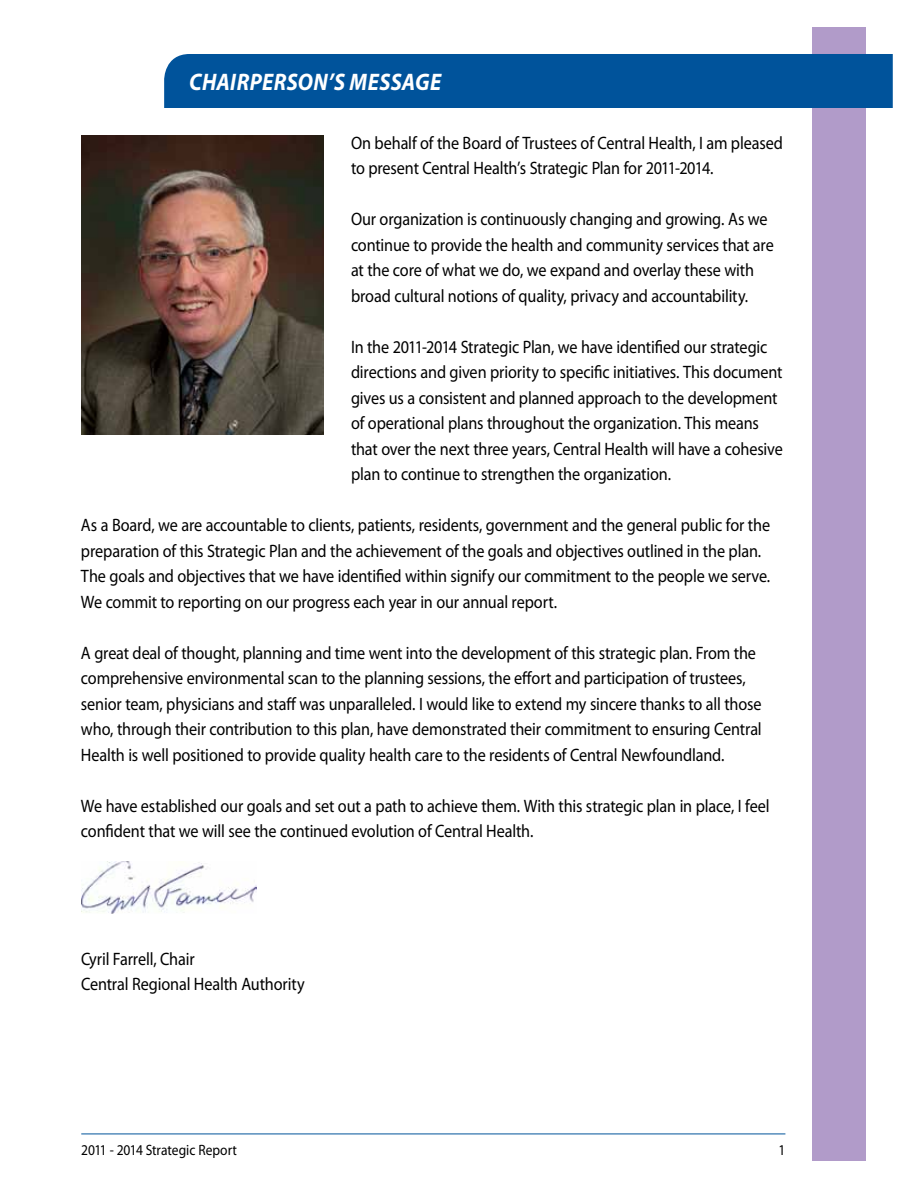
<style>
.page{position:relative;width:918px;height:1188px;background:#fff}
.page>*{position:absolute;margin:0;border:0;box-sizing:border-box;transform-origin:0 0}
.t1{font:italic 700 24px "Myriad Pro";letter-spacing:.02em;color:#fff;scale:.9 1}
.t2{font:18px/25.5px "Myriad Pro";letter-spacing:-.01em;color:#000;scale:.9 1}
.t3{font:15px "Myriad Pro";color:#000;scale:.9 1}
</style>
<div class="page">
<hr style="left:81px;top:1134px;width:704px;height:1px;background:#00539b">
<div style="left:812px;top:27px;width:54px;height:1134px;background:#b19bc9"></div>
<div style="left:164px;top:54px;width:729px;height:54px;background:#00539b"></div>
<img style="left:81px;top:862px;width:175px;height:51px">
<img style="left:81px;top:135px;width:243px;height:299px">
<h1 class="t1" style="left:189px;top:66px;width:282px">CHAIRPERSON’S MESSAGE</h1>
<p class="t2" style="left:351px;top:129px;width:482px">On behalf of the Board of Trustees of Central Health, I am pleased to present Central Health’s Strategic Plan for 2011-2014.</p>
<p class="t2" style="left:351px;top:206px;width:471px">Our organization is continuously changing and growing. As we continue to provide the health and community services that are at the core of what we do, we expand and overlay these with broad cultural notions of quality, privacy and accountability.</p>
<p class="t2" style="left:351px;top:333px;width:481px">In the 2011-2014 Strategic Plan, we have identified our strategic directions and given priority to specific initiatives. This document gives us a consistent and planned approach to the development of operational plans throughout the organization. This means that over the next three years, Central Health will have a cohesive plan to continue to strengthen the organization.</p>
<p class="t2" style="left:81px;top:512px;width:767px">As a Board, we are accountable to clients, patients, residents, government and the general public for the preparation of this Strategic Plan and the achievement of the goals and objectives outlined in the plan.<br>The goals and objectives that we have identified within signify our commitment to the people we serve.<br>We commit to reporting on our progress each year in our annual report.</p>
<p class="t2" style="left:81px;top:639px;width:758px">A great deal of thought, planning and time went into the development of this strategic plan. From the comprehensive environmental scan to the planning sessions, the effort and participation of trustees, senior team, physicians and staff was unparalleled. I would like to extend my sincere thanks to all those who, through their contribution to this plan, have demonstrated their commitment to ensuring Central Health is well positioned to provide quality health care to the residents of Central Newfoundland.</p>
<p class="t2" style="left:81px;top:792px;width:767px">We have established our goals and set out a path to achieve them. With this strategic plan in place, I feel confident that we will see the continued evolution of Central Health.</p>
<p class="t2" style="left:81px;top:945px;width:250px">Cyril Farrell, Chair<br>Central Regional Health Authority</p>
<p class="t3" style="left:81px;top:1140px;width:175px">2011 - 2014 Strategic Report</p>
<p class="t3" style="left:779px;top:1140px;width:9px">1</p>
</div>
